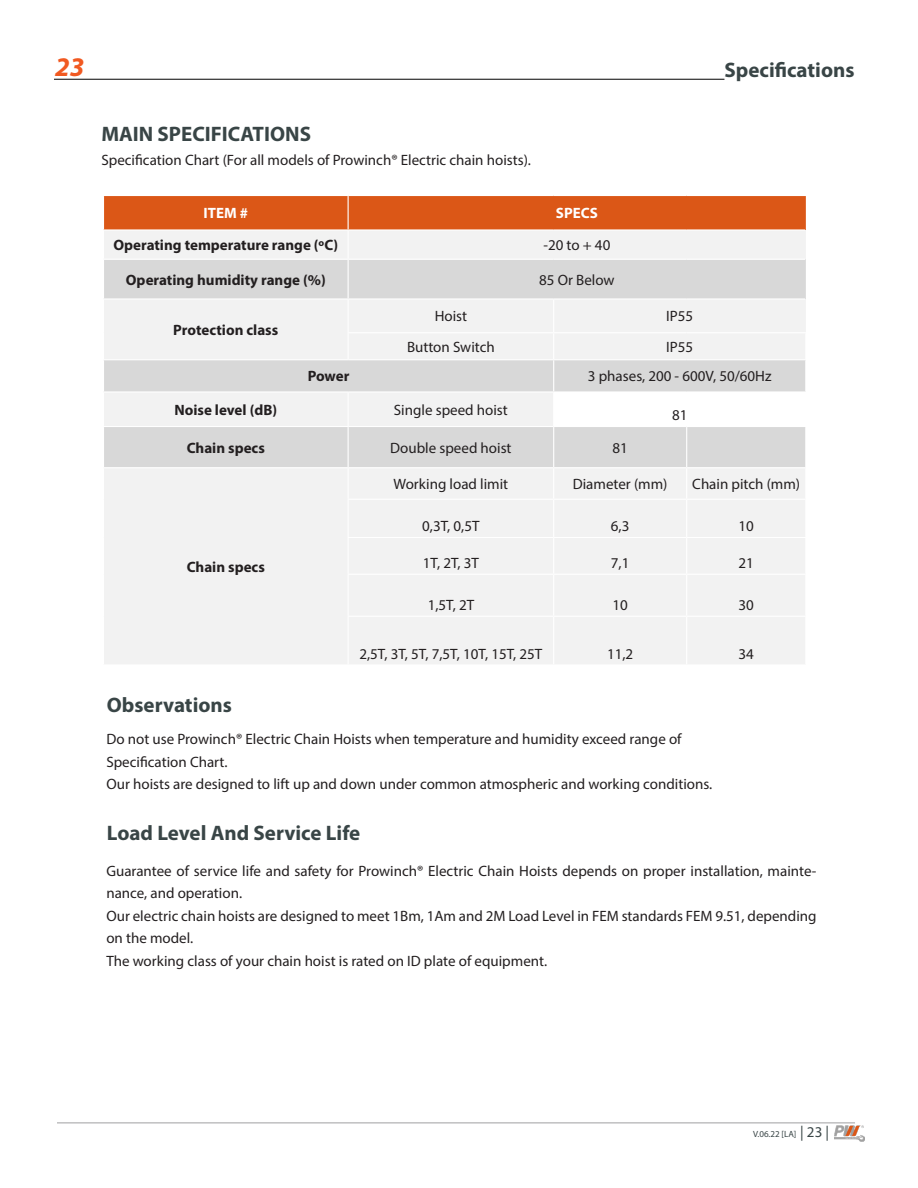
<style>
.page{position:relative;width:918px;height:1188px;background:#fff}
.page>*{position:absolute;margin:0;border:0;box-sizing:border-box;transform-origin:0 0}
.t1{font:italic 700 27px "Myriad Pro";color:#f15921}
.Subtitles{font:700 21px "Myriad Pro";color:#394546}
.Paragraph_Style_1{font:15px/22.5px "Myriad Pro";color:#231f20}
.Paragraph_Style_1-2{font:700 15px "Myriad Pro";color:#231f20}
.Paragraph_Style_1-3{font:700 15px "Myriad Pro";color:#fff}
.Paragraph_1{font:9px "Myriad Pro";color:#394546}
.s1{font-size:15px}
</style>
<div class="page">
<hr style="left:54px;top:79px;width:670px;height:1px;background:#000">
<hr style="left:57px;top:1123px;width:798px;height:1px;background:#a0a0a1">
<img style="left:834px;top:1122px;width:30px;height:20px">
<div style="left:104px;top:469px;width:701px;height:195px;background:#f2f2f2"></div>
<svg style="left:104px;top:259px;width:702px;height:208px;fill:#d8d8d8"></svg>
<svg style="left:104px;top:196px;width:702px;height:63px"></svg>
<hr style="left:348px;top:260px;width:1px;height:38px;background:#fff">
<hr style="left:348px;top:300px;width:1px;height:32px;background:#fff">
<hr style="left:553px;top:300px;width:1px;height:32px;background:#fff">
<svg style="left:348px;top:333px;width:1px;height:26px"></svg>
<svg style="left:553px;top:333px;width:1px;height:26px"></svg>
<svg style="left:805px;top:333px;width:1px;height:26px"></svg>
<hr style="left:553px;top:360px;width:1px;height:31px;background:#fff">
<hr style="left:805px;top:360px;width:1px;height:31px;background:#fff">
<hr style="left:103px;top:229px;width:245px;height:2px;background:#fff">
<hr style="left:348px;top:229px;width:206px;height:2px;background:#fff">
<hr style="left:554px;top:229px;width:133px;height:2px;background:#fff">
<hr style="left:687px;top:229px;width:118px;height:2px;background:#fff">
<hr style="left:103px;top:259px;width:245px;height:1px;background:#fff">
<hr style="left:348px;top:259px;width:206px;height:1px;background:#fff">
<hr style="left:554px;top:259px;width:133px;height:1px;background:#fff">
<hr style="left:687px;top:259px;width:118px;height:1px;background:#fff">
<hr style="left:103px;top:298px;width:245px;height:2px;background:#fff">
<hr style="left:348px;top:298px;width:206px;height:2px;background:#fff">
<hr style="left:554px;top:298px;width:133px;height:2px;background:#fff">
<hr style="left:687px;top:298px;width:118px;height:2px;background:#fff">
<hr style="left:348px;top:332px;width:206px;height:1px;background:#fff">
<hr style="left:554px;top:332px;width:133px;height:1px;background:#fff">
<hr style="left:687px;top:332px;width:119px;height:1px;background:#fff">
<hr style="left:103px;top:359px;width:245px;height:1px;background:#fff">
<hr style="left:348px;top:359px;width:206px;height:1px;background:#fff">
<hr style="left:554px;top:359px;width:133px;height:1px;background:#fff">
<hr style="left:687px;top:359px;width:119px;height:1px;background:#fff">
<hr style="left:103px;top:391px;width:245px;height:2px;background:#fff">
<hr style="left:348px;top:391px;width:206px;height:2px;background:#fff">
<hr style="left:554px;top:391px;width:133px;height:2px;background:#fff">
<hr style="left:687px;top:391px;width:119px;height:2px;background:#fff">
<hr style="left:103px;top:426px;width:245px;height:1px;background:#fff">
<hr style="left:348px;top:426px;width:206px;height:1px;background:#fff">
<hr style="left:554px;top:426px;width:133px;height:1px;background:#fff">
<hr style="left:687px;top:426px;width:119px;height:1px;background:#fff">
<hr style="left:348px;top:499px;width:206px;height:1px;background:#fff">
<hr style="left:554px;top:499px;width:133px;height:1px;background:#fff">
<hr style="left:687px;top:499px;width:119px;height:1px;background:#fff">
<hr style="left:348px;top:537px;width:206px;height:1px;background:#fff">
<hr style="left:554px;top:537px;width:133px;height:1px;background:#fff">
<hr style="left:687px;top:537px;width:119px;height:1px;background:#fff">
<hr style="left:348px;top:574px;width:206px;height:1px;background:#fff">
<hr style="left:554px;top:574px;width:133px;height:1px;background:#fff">
<hr style="left:687px;top:574px;width:119px;height:1px;background:#fff">
<hr style="left:348px;top:616px;width:206px;height:1px;background:#fff">
<hr style="left:554px;top:616px;width:133px;height:1px;background:#fff">
<hr style="left:687px;top:616px;width:119px;height:1px;background:#fff">
<hr style="left:348px;top:393px;width:1px;height:33px;background:#fff">
<hr style="left:553px;top:393px;width:1px;height:33px;background:#fff">
<hr style="left:805px;top:393px;width:1px;height:33px;background:#fff">
<hr style="left:348px;top:427px;width:1px;height:40px;background:#fff">
<hr style="left:553px;top:427px;width:1px;height:40px;background:#fff">
<hr style="left:686px;top:427px;width:1px;height:40px;background:#fff">
<hr style="left:805px;top:427px;width:1px;height:40px;background:#fff">
<hr style="left:348px;top:468px;width:1px;height:31px;background:#fff">
<hr style="left:553px;top:468px;width:1px;height:31px;background:#fff">
<hr style="left:686px;top:468px;width:1px;height:31px;background:#fff">
<hr style="left:348px;top:500px;width:1px;height:37px;background:#fff">
<hr style="left:553px;top:500px;width:1px;height:37px;background:#fff">
<hr style="left:686px;top:500px;width:1px;height:37px;background:#fff">
<hr style="left:348px;top:538px;width:1px;height:36px;background:#fff">
<hr style="left:553px;top:538px;width:1px;height:36px;background:#fff">
<hr style="left:686px;top:538px;width:1px;height:36px;background:#fff">
<hr style="left:348px;top:575px;width:1px;height:41px;background:#fff">
<hr style="left:553px;top:575px;width:1px;height:41px;background:#fff">
<hr style="left:686px;top:575px;width:1px;height:41px;background:#fff">
<hr style="left:348px;top:617px;width:1px;height:47px;background:#fff">
<hr style="left:553px;top:617px;width:1px;height:47px;background:#fff">
<hr style="left:686px;top:617px;width:1px;height:47px;background:#fff">
<p class="t1" style="left:55px;top:49px;width:31px">23</p>
<p class="Subtitles" style="left:724px;top:56px;width:132px">Specifications</p>
<p class="Subtitles" style="left:101px;top:120px;width:211px">MAIN SPECIFICATIONS</p>
<p class="Paragraph_Style_1" style="left:101px;top:149px;width:431px">Specification Chart (For all models of Prowinch® Electric chain hoists).</p>
<p class="Paragraph_Style_1-3" style="left:204px;top:204px;width:46px">ITEM #</p>
<p class="Paragraph_Style_1-3" style="left:556px;top:204px;width:43px">SPECS</p>
<p class="Paragraph_Style_1-2" style="left:113px;top:235px;width:226px">Operating temperature range (ºC)</p>
<p class="Paragraph_Style_1" style="left:543px;top:234px;width:68px">-20 to + 40</p>
<p class="Paragraph_Style_1-2" style="left:126px;top:270px;width:201px">Operating humidity range (%)</p>
<p class="Paragraph_Style_1" style="left:539px;top:268px;width:77px">85 Or Below</p>
<p class="Paragraph_Style_1-2" style="left:173px;top:320px;width:107px">Protection class</p>
<p class="Paragraph_Style_1" style="left:435px;top:305px;width:34px">Hoist</p>
<p class="Paragraph_Style_1" style="left:666px;top:305px;width:28px">IP55</p>
<p class="Paragraph_Style_1" style="left:407px;top:335px;width:89px">Button Switch</p>
<p class="Paragraph_Style_1" style="left:666px;top:335px;width:28px">IP55</p>
<p class="Paragraph_Style_1-2" style="left:308px;top:367px;width:43px">Power</p>
<p class="Paragraph_Style_1" style="left:588px;top:365px;width:185px">3 phases, 200 - 600V, 50/60Hz</p>
<p class="Paragraph_Style_1-2" style="left:174px;top:400px;width:104px">Noise level (dB)</p>
<p class="Paragraph_Style_1" style="left:394px;top:398px;width:115px">Single speed hoist</p>
<p class="Paragraph_Style_1" style="left:672px;top:404px;width:17px">81</p>
<p class="Paragraph_Style_1-2" style="left:187px;top:438px;width:80px">Chain specs</p>
<p class="Paragraph_Style_1" style="left:390px;top:436px;width:123px">Double speed hoist</p>
<p class="Paragraph_Style_1" style="left:613px;top:436px;width:17px">81</p>
<p class="Paragraph_Style_1-2" style="left:187px;top:557px;width:80px">Chain specs</p>
<p class="Subtitles" style="left:107px;top:691px;width:127px">Observations</p>
<p class="Paragraph_Style_1" style="left:394px;top:473px;width:116px">Working load limit</p>
<p class="Paragraph_Style_1" style="left:573px;top:473px;width:96px">Diameter (mm)</p>
<p class="Paragraph_Style_1" style="left:692px;top:473px;width:109px">Chain pitch (mm)</p>
<p class="Paragraph_Style_1" style="left:422px;top:515px;width:59px">0,3T, 0,5T</p>
<p class="Paragraph_Style_1" style="left:611px;top:515px;width:20px">6,3</p>
<p class="Paragraph_Style_1" style="left:739px;top:515px;width:17px">10</p>
<p class="Paragraph_Style_1" style="left:423px;top:552px;width:58px">1T, 2T, 3T</p>
<p class="Paragraph_Style_1" style="left:611px;top:552px;width:20px">7,1</p>
<p class="Paragraph_Style_1" style="left:739px;top:552px;width:17px">21</p>
<p class="Paragraph_Style_1" style="left:428px;top:594px;width:48px">1,5T, 2T</p>
<p class="Paragraph_Style_1" style="left:613px;top:594px;width:17px">10</p>
<p class="Paragraph_Style_1" style="left:739px;top:594px;width:17px">30</p>
<p class="Paragraph_Style_1" style="left:359px;top:642px;width:185px">2,5T, 3T, 5T, 7,5T, 10T, 15T, 25T</p>
<p class="Paragraph_Style_1" style="left:607px;top:642px;width:28px">11,2</p>
<p class="Paragraph_Style_1" style="left:739px;top:642px;width:17px">34</p>
<p class="Paragraph_Style_1" style="left:106px;top:728px;width:577px">Do not use Prowinch® Electric Chain Hoists when temperature and humidity exceed range of</p>
<p class="Paragraph_Style_1" style="left:106px;top:750px;width:123px">Specification Chart.</p>
<p class="Paragraph_Style_1" style="left:106px;top:773px;width:607px">Our hoists are designed to lift up and down under common atmospheric and working conditions.</p>
<p class="Subtitles" style="left:107px;top:820px;width:255px">Load Level And Service Life</p>
<p class="Paragraph_Style_1" style="left:106px;top:859px;width:712px">Guarantee of service life and safety for Prowinch® Electric Chain Hoists depends on proper installation, mainte&shy;nance, and operation.</p>
<p class="Paragraph_Style_1" style="left:106px;top:904px;width:712px">Our electric chain hoists are designed to meet 1Bm, 1Am and 2M Load Level in FEM standards FEM 9.51, depending on the model.</p>
<p class="Paragraph_Style_1" style="left:106px;top:949px;width:442px">The working class of your chain hoist is rated on ID plate of equipment.</p>
<p class="Paragraph_1" style="left:753px;top:1128px;width:78px">V.06.22 [LA] <span class="s1">| 23 |</span></p>
</div>
